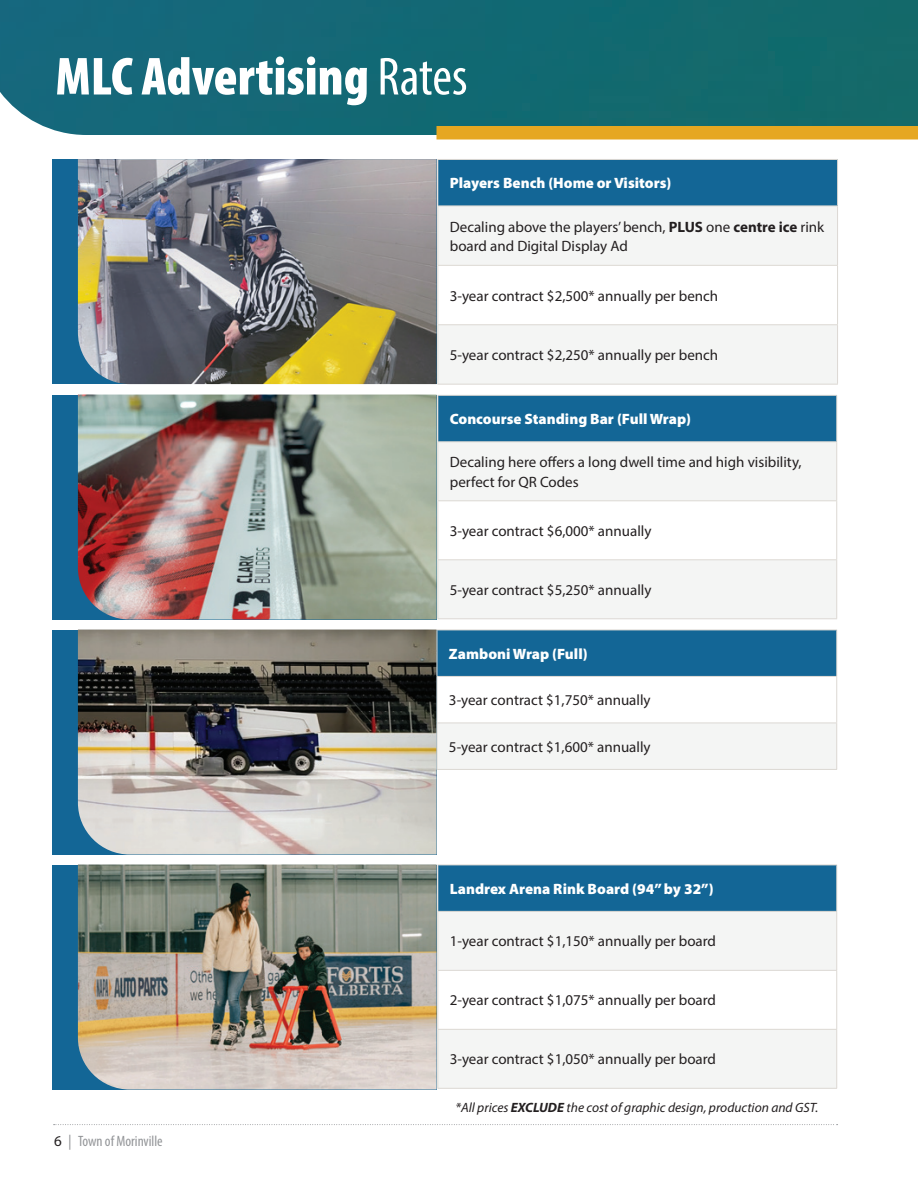
<style>
.page{position:relative;width:918px;height:1188px;background:#fff}
.page>*{position:absolute;margin:0;border:0;box-sizing:border-box;transform-origin:0 0}
.t1{font:900 condensed 54px "Myriad Pro";color:#fff}
.t2{font:15px/19.5px "Myriad Pro";color:#231f20}
.t3{font:900 15px "Myriad Pro";color:#fff}
.t4{font:condensed 15px "Myriad Pro";color:#939598}
.t5{font:italic 13.5px "Myriad Pro";color:#231f20}
.s1{font-weight:400}
.s2{font-weight:700}
.s3{font-stretch:normal;color:#231f20}
.s4{font-stretch:normal}
</style>
<div class="page">
<img style="left:0;top:0;width:918px;height:135px">
<div style="left:436px;top:126px;width:482px;height:14px;background:#e6a721"></div>
<div style="left:52px;top:865px;width:385px;height:225px;background:#136696"></div>
<img style="left:78px;top:865px;width:359px;height:225px">
<div style="left:438px;top:865px;width:399px;height:46px;background:#136696"></div>
<div style="left:438px;top:912px;width:398px;height:176px;background:#f4f5f4"></div>
<div style="left:438px;top:970px;width:399px;height:59px;background:#fff"></div>
<hr style="left:437px;top:865px;width:400px;height:1px;background:#dcd8d3">
<hr style="left:437px;top:865px;width:1px;height:46px;background:#dcd8d3">
<hr style="left:836px;top:865px;width:1px;height:46px;background:#dcd8d3">
<hr style="left:437px;top:911px;width:400px;height:1px;background:#dcd8d3">
<hr style="left:437px;top:912px;width:1px;height:58px;background:#dcd8d3">
<hr style="left:836px;top:912px;width:1px;height:58px;background:#dcd8d3">
<hr style="left:437px;top:970px;width:400px;height:1px;background:#dcd8d3">
<hr style="left:437px;top:971px;width:1px;height:58px;background:#dcd8d3">
<hr style="left:836px;top:971px;width:1px;height:58px;background:#dcd8d3">
<hr style="left:437px;top:1029px;width:400px;height:1px;background:#dcd8d3">
<hr style="left:437px;top:1030px;width:1px;height:58px;background:#dcd8d3">
<hr style="left:836px;top:1030px;width:1px;height:58px;background:#dcd8d3">
<hr style="left:437px;top:1088px;width:400px;height:1px;background:#dcd8d3">
<div style="left:52px;top:159px;width:385px;height:225px;background:#136696"></div>
<img style="left:78px;top:159px;width:359px;height:225px">
<div style="left:438px;top:159px;width:400px;height:47px;background:#136696"></div>
<div style="left:438px;top:207px;width:399px;height:177px;background:#f4f5f4"></div>
<div style="left:438px;top:265px;width:400px;height:60px;background:#fff"></div>
<hr style="left:437px;top:159px;width:401px;height:1px;background:#dcd8d3">
<hr style="left:437px;top:160px;width:1px;height:46px;background:#dcd8d3">
<hr style="left:837px;top:160px;width:1px;height:46px;background:#dcd8d3">
<hr style="left:437px;top:206px;width:401px;height:1px;background:#dcd8d3">
<hr style="left:437px;top:206px;width:1px;height:59px;background:#dcd8d3">
<hr style="left:837px;top:206px;width:1px;height:59px;background:#dcd8d3">
<hr style="left:437px;top:265px;width:401px;height:1px;background:#dcd8d3">
<hr style="left:437px;top:266px;width:1px;height:58px;background:#dcd8d3">
<hr style="left:837px;top:266px;width:1px;height:58px;background:#dcd8d3">
<hr style="left:437px;top:324px;width:401px;height:1px;background:#dcd8d3">
<hr style="left:437px;top:325px;width:1px;height:59px;background:#dcd8d3">
<hr style="left:837px;top:325px;width:1px;height:59px;background:#dcd8d3">
<hr style="left:437px;top:384px;width:401px;height:1px;background:#dcd8d3">
<div style="left:52px;top:395px;width:385px;height:225px;background:#136696"></div>
<img style="left:78px;top:395px;width:359px;height:225px">
<div style="left:438px;top:395px;width:399px;height:47px;background:#136696"></div>
<div style="left:438px;top:442px;width:398px;height:176px;background:#f4f5f4"></div>
<div style="left:438px;top:501px;width:399px;height:59px;background:#fff"></div>
<hr style="left:437px;top:395px;width:400px;height:1px;background:#dcd8d3">
<hr style="left:437px;top:396px;width:1px;height:45px;background:#dcd8d3">
<hr style="left:836px;top:396px;width:1px;height:45px;background:#dcd8d3">
<hr style="left:437px;top:441px;width:400px;height:1px;background:#dcd8d3">
<hr style="left:437px;top:442px;width:1px;height:58px;background:#dcd8d3">
<hr style="left:836px;top:442px;width:1px;height:58px;background:#dcd8d3">
<hr style="left:437px;top:500px;width:400px;height:1px;background:#dcd8d3">
<hr style="left:437px;top:501px;width:1px;height:58px;background:#dcd8d3">
<hr style="left:836px;top:501px;width:1px;height:58px;background:#dcd8d3">
<hr style="left:437px;top:559px;width:400px;height:1px;background:#dcd8d3">
<hr style="left:437px;top:560px;width:1px;height:58px;background:#dcd8d3">
<hr style="left:836px;top:560px;width:1px;height:58px;background:#dcd8d3">
<hr style="left:437px;top:618px;width:400px;height:1px;background:#dcd8d3">
<div style="left:52px;top:630px;width:385px;height:225px;background:#136696"></div>
<img style="left:78px;top:630px;width:359px;height:225px">
<div style="left:437px;top:630px;width:400px;height:46px;background:#136696"></div>
<div style="left:437px;top:723px;width:400px;height:46px;background:#f4f5f4"></div>
<hr style="left:437px;top:630px;width:400px;height:1px;background:#dcd8d3">
<hr style="left:437px;top:630px;width:1px;height:46px;background:#dcd8d3">
<hr style="left:836px;top:630px;width:1px;height:46px;background:#dcd8d3">
<hr style="left:437px;top:676px;width:400px;height:1px;background:#dcd8d3">
<hr style="left:437px;top:677px;width:1px;height:46px;background:#dcd8d3">
<hr style="left:836px;top:677px;width:1px;height:46px;background:#dcd8d3">
<hr style="left:437px;top:723px;width:400px;height:1px;background:#dcd8d3">
<hr style="left:437px;top:723px;width:1px;height:46px;background:#dcd8d3">
<hr style="left:836px;top:723px;width:1px;height:46px;background:#dcd8d3">
<hr style="left:437px;top:769px;width:400px;height:1px;background:#dcd8d3">
<svg style="left:54px;top:1124px;width:784px;height:1px"></svg>
<h1 class="t1" style="left:55px;top:42px;width:414px">MLC Advertising <span class="s1">Rates</span></h1>
<p class="t3" style="left:450px;top:173px;width:223px">Players Bench (Home or Visitors)</p>
<p class="t2" style="left:450px;top:216px;width:376px">Decaling above the players’ bench, <span class="s2">PLUS</span> one <span class="s2">centre ice</span> rink board and Digital Display Ad</p>
<p class="t2" style="left:450px;top:286px;width:270px">3-year contract $2,500* annually per bench</p>
<p class="t2" style="left:450px;top:345px;width:270px">5-year contract $2,250* annually per bench</p>
<p class="t3" style="left:450px;top:409px;width:243px">Concourse Standing Bar (Full Wrap)</p>
<p class="t2" style="left:450px;top:452px;width:353px">Decaling here offers a long dwell time and high visibility, perfect for QR Codes</p>
<p class="t2" style="left:450px;top:521px;width:203px">3-year contract $6,000* annually</p>
<p class="t2" style="left:450px;top:580px;width:203px">5-year contract $5,250* annually</p>
<p class="t3" style="left:449px;top:644px;width:140px">Zamboni Wrap (Full)</p>
<p class="t2" style="left:449px;top:690px;width:203px">3-year contract $1,750* annually</p>
<p class="t2" style="left:449px;top:737px;width:203px">5-year contract $1,600* annually</p>
<p class="t3" style="left:450px;top:879px;width:265px">Landrex Arena Rink Board (94” by 32”)</p>
<p class="t2" style="left:450px;top:931px;width:268px">1-year contract $1,150* annually per board</p>
<p class="t2" style="left:450px;top:990px;width:268px">2-year contract $1,075* annually per board</p>
<p class="t2" style="left:450px;top:1049px;width:268px">3-year contract $1,050* annually per board</p>
<p class="t4" style="left:54px;top:1132px;width:110px"><span class="s3">6</span> <span class="s4">|</span> Town of Morinville</p>
<p class="t5" style="left:455px;top:1099px;width:364px">*All prices <span class="s2">EXCLUDE</span> the cost of graphic design, production and GST.</p>
</div>
